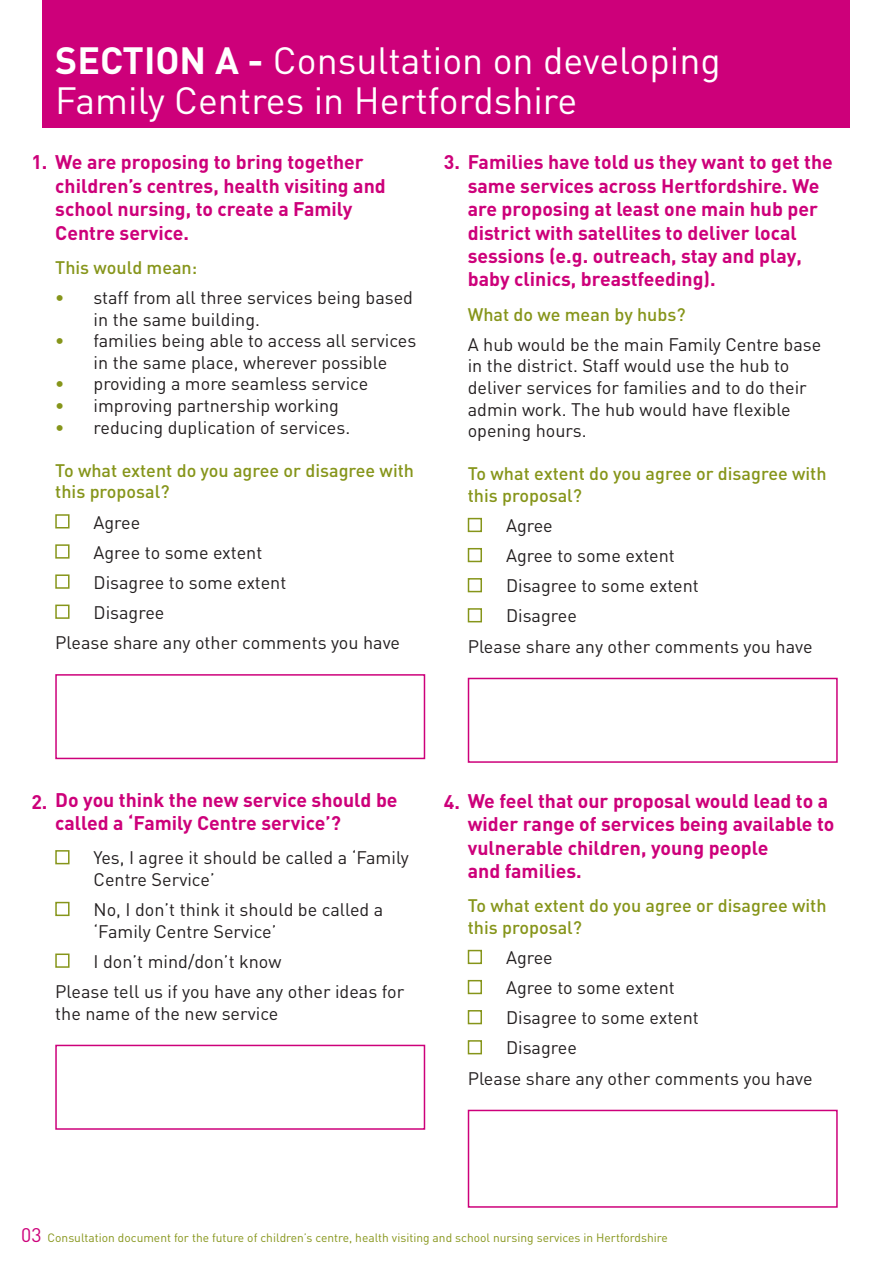
<style>
.page{position:relative;width:893px;height:1263px;background:#fff}
.page>*{position:absolute;margin:0;border:0;box-sizing:border-box;transform-origin:0 0}
.t1{font:37.5px/40.5px "DIN";color:#fff}
.sw_question{font:700 19.5px/23.4px "DIN";color:#cd007a}
.sw_tick_box{font:18px/21.6px "DIN";color:#231f20}
.sw_medium_text{font:500 18px/21.6px "DIN";color:#86951a}
.t2{font:12px "DIN";color:#86951a}
.s1{font-weight:700}
.s2{font-weight:500;color:#86951a}
.s3{font-size:19.5px;color:#cd007a}
</style>
<div class="page">
<div style="left:55px;top:514px;width:15px;height:14px;background:#fff;border:2px solid #86951a"></div>
<div style="left:55px;top:544px;width:15px;height:15px;background:#fff;border:2px solid #86951a"></div>
<div style="left:55px;top:574px;width:15px;height:15px;background:#fff;border:2px solid #86951a"></div>
<div style="left:55px;top:605px;width:15px;height:14px;background:#fff;border:2px solid #86951a"></div>
<div style="left:55px;top:674px;width:370px;height:85px;border:2px solid #cd007a"></div>
<div style="left:55px;top:850px;width:15px;height:14px;background:#fff;border:2px solid #86951a"></div>
<div style="left:55px;top:902px;width:15px;height:14px;background:#fff;border:2px solid #86951a"></div>
<div style="left:55px;top:953px;width:15px;height:15px;background:#fff;border:2px solid #86951a"></div>
<div style="left:55px;top:1045px;width:370px;height:85px;border:2px solid #cd007a"></div>
<div style="left:468px;top:518px;width:14px;height:14px;background:#fff;border:2px solid #86951a"></div>
<div style="left:468px;top:548px;width:14px;height:14px;background:#fff;border:2px solid #86951a"></div>
<div style="left:468px;top:578px;width:14px;height:14px;background:#fff;border:2px solid #86951a"></div>
<div style="left:468px;top:608px;width:14px;height:14px;background:#fff;border:2px solid #86951a"></div>
<div style="left:468px;top:678px;width:370px;height:85px;border:2px solid #cd007a"></div>
<div style="left:468px;top:950px;width:14px;height:14px;background:#fff;border:2px solid #86951a"></div>
<div style="left:468px;top:980px;width:14px;height:14px;background:#fff;border:2px solid #86951a"></div>
<div style="left:468px;top:1010px;width:14px;height:14px;background:#fff;border:2px solid #86951a"></div>
<div style="left:468px;top:1040px;width:14px;height:14px;background:#fff;border:2px solid #86951a"></div>
<div style="left:468px;top:1110px;width:370px;height:98px;border:2px solid #cd007a"></div>
<div style="left:43px;top:0;width:807px;height:128px;background:#cd007a"></div>
<p class="t1" style="left:55px;top:39px;width:667px"><span class="s1">SECTION A -</span> Consultation on developing<br>Family Centres in Hertfordshire</p>
<p class="sw_question" style="left:55px;top:150px;width:332px;text-indent:-24px">1. We are proposing to bring together children’s centres, health visiting and school nursing, to create a Family<br>Centre service.</p>
<p class="sw_medium_text" style="left:55px;top:256px;width:144px">This would mean:</p>
<p class="sw_tick_box" style="left:94px;top:286px;width:321px;text-indent:-38px"><span class="s2">•</span> staff from all three services being based in the same building.</p>
<p class="sw_tick_box" style="left:55px;top:330px;width:363px;text-align:center"><span class="s2">•</span> families being able to access all services in the same place, wherever possible</p>
<p class="sw_tick_box" style="left:55px;top:373px;width:315px"><span class="s2">•</span> providing a more seamless service</p>
<p class="sw_tick_box" style="left:55px;top:394px;width:285px"><span class="s2">•</span> improving partnership working</p>
<p class="sw_tick_box" style="left:55px;top:416px;width:297px"><span class="s2">•</span> reducing duplication of services.</p>
<p class="sw_medium_text" style="left:55px;top:459px;width:360px">To what extent do you agree or disagree with this proposal?</p>
<p class="sw_tick_box" style="left:94px;top:511px;width:48px">Agree</p>
<p class="sw_tick_box" style="left:94px;top:541px;width:170px">Agree to some extent</p>
<p class="sw_tick_box" style="left:94px;top:571px;width:194px">Disagree to some extent</p>
<p class="sw_tick_box" style="left:94px;top:601px;width:72px">Disagree</p>
<p class="sw_tick_box" style="left:55px;top:631px;width:346px">Please share any other comments you have</p>
<p class="sw_question" style="left:468px;top:150px;width:367px;text-indent:-24px">3. Families have told us they want to get the same services across Hertfordshire. We are proposing at least one main hub per district with satellites to deliver local sessions (e.g. outreach, stay and play, baby clinics, breastfeeding).</p>
<p class="sw_medium_text" style="left:468px;top:303px;width:219px">What do we mean by hubs?</p>
<p class="sw_tick_box" style="left:468px;top:333px;width:355px">A hub would be the main Family Centre base in the district. Staff would use the hub to deliver services for families and to do their admin work. The hub would have flexible opening hours.</p>
<p class="sw_medium_text" style="left:468px;top:462px;width:360px">To what extent do you agree or disagree with this proposal?</p>
<p class="sw_tick_box" style="left:506px;top:514px;width:48px">Agree</p>
<p class="sw_tick_box" style="left:506px;top:545px;width:170px">Agree to some extent</p>
<p class="sw_tick_box" style="left:506px;top:575px;width:194px">Disagree to some extent</p>
<p class="sw_tick_box" style="left:506px;top:605px;width:72px">Disagree</p>
<p class="sw_tick_box" style="left:468px;top:635px;width:346px">Please share any other comments you have</p>
<p class="sw_question" style="left:31px;top:790px;width:18px">2.</p>
<p class="sw_question" style="left:55px;top:787px;width:344px">Do you think the new service should be called a ‘Family Centre service’?</p>
<p class="sw_tick_box" style="left:94px;top:847px;width:317px">Yes, I agree it should be called a ‘Family<br>Centre Service’</p>
<p class="sw_tick_box" style="left:94px;top:898px;width:291px">No, I don’t think it should be called a ‘Family Centre Service’</p>
<p class="sw_tick_box" style="left:94px;top:950px;width:189px">I don’t mind/don’t know</p>
<p class="sw_tick_box" style="left:55px;top:980px;width:350px">Please tell us if you have any other ideas for the name of the new service</p>
<p class="sw_question" style="left:468px;top:788px;width:368px;text-indent:-24px">4. We feel that our proposal would lead to a wider range of services being available to vulnerable children, young people<br>and families.</p>
<p class="sw_medium_text" style="left:468px;top:894px;width:360px">To what extent do you agree or disagree with this proposal?</p>
<p class="sw_tick_box" style="left:506px;top:946px;width:48px">Agree</p>
<p class="sw_tick_box" style="left:506px;top:976px;width:170px">Agree to some extent</p>
<p class="sw_tick_box" style="left:506px;top:1007px;width:194px">Disagree to some extent</p>
<p class="sw_tick_box" style="left:506px;top:1037px;width:72px">Disagree</p>
<p class="sw_tick_box" style="left:468px;top:1067px;width:346px">Please share any other comments you have</p>
<p class="t2" style="left:21px;top:1230px;width:648px"><span class="s3">03</span> Consultation document for the future of children’s centre, health visiting and school nursing services in Hertfordshire</p>
</div>
